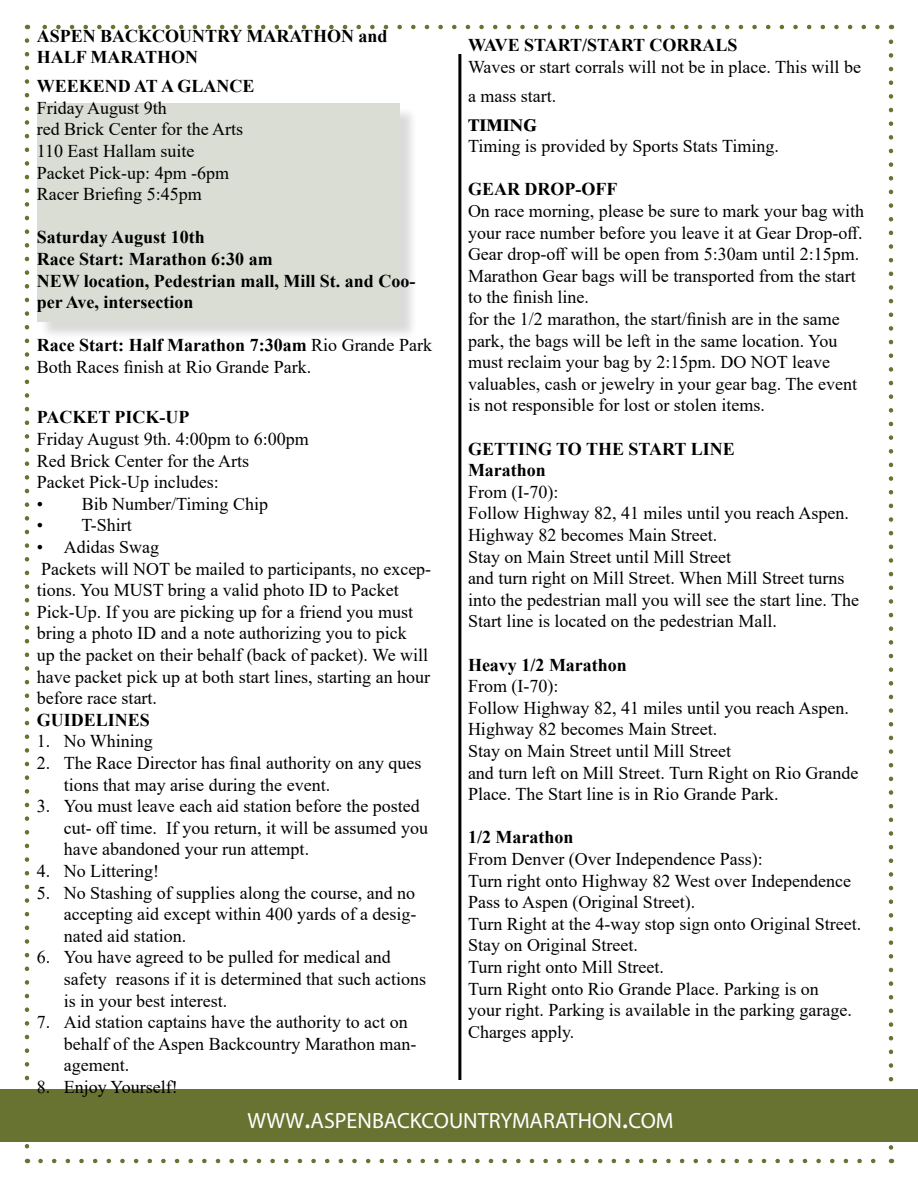
<style>
.page{position:relative;width:918px;height:1188px;background:#fff}
.page>*{position:absolute;margin:0;border:0;box-sizing:border-box;transform-origin:0 0}
.t1{font:700 24px "Times New Roman";color:#000}
.t2{font:22.05px "Myriad Pro";color:#fff}
.t3{font:18px/21.6px "Times New Roman";color:#000}
.t4{font:700 18px/21.6px "Times New Roman";color:#000}
.t5{font:17.85px "Myriad Pro";color:#fff}
.s1{font-weight:700}
.s2{font-size:25.5px}
.s3{font-size:31.5px}
</style>
<div class="page">
<svg style="left:40px;top:1159px;width:836px;height:4px"></svg>
<svg style="left:42px;top:25px;width:836px;height:4px"></svg>
<svg style="left:25px;top:40px;width:4px;height:1123px"></svg>
<svg style="left:889px;top:25px;width:4px;height:1123px"></svg>
<hr style="left:458px;top:54px;width:3px;height:1026px;background:#000">
<div style="left:0;top:1090px;width:918px;height:52px;background:#687231"></div>
<div style="left:39px;top:106px;width:379px;height:234px;background:#000;opacity:.75"></div>
<div style="left:37px;top:104px;width:363px;height:218px;background:#daddd4"></div>
<p class="t4" style="left:37px;top:24px;width:352px">ASPEN BACKCOUNTRY MARATHON and<br>HALF MARATHON</p>
<p class="t4" style="left:37px;top:75px;width:219px">WEEKEND AT A GLANCE</p>
<p class="t3" style="left:37px;top:96px;width:208px">Friday August 9th<br>red Brick Center for the Arts<br>110 East Hallam suite<br>Packet Pick-up: 4pm -6pm<br>Racer Briefing 5:45pm</p>
<p class="t4" style="left:37px;top:226px;width:380px">Saturday August 10th<br>Race Start: Marathon 6:30 am<br>NEW location, Pedestrian mall, Mill St. and Coo&shy;per Ave, intersection</p>
<p class="t3" style="left:37px;top:334px;width:397px"><span class="s1">Race Start: Half Marathon 7:30am</span> Rio Grande Park<br>Both Races finish at Rio Grande Park.</p>
<p class="t4" style="left:37px;top:406px;width:154px">PACKET PICK-UP</p>
<p class="t3" style="left:37px;top:428px;width:274px">Friday August 9th. 4:00pm to 6:00pm<br>Red Brick Center for the Arts<br>Packet Pick-Up includes:</p>
<p class="t3" style="left:37px;top:492px;width:233px">• Bib Number/Timing Chip</p>
<p class="t3" style="left:37px;top:514px;width:97px">• T-Shirt</p>
<p class="t3" style="left:37px;top:536px;width:396px">• Adidas Swag<br>Packets will NOT be mailed to participants, no excep&shy;tions. You MUST bring a valid photo ID to Packet Pick-Up. If you are picking up for a friend you must bring a photo ID and a note authorizing you to pick<br>up the packet on their behalf (back of packet). We will have packet pick up at both start lines, starting an hour before race start.</p>
<p class="t4" style="left:37px;top:708px;width:115px">GUIDELINES</p>
<p class="t3" style="left:37px;top:730px;width:118px">1. No Whining</p>
<p class="t3" style="left:64px;top:752px;width:359px;text-indent:-27px">2. The Race Director has final authority on any ques tions that may arise during the event.</p>
<p class="t3" style="left:64px;top:795px;width:366px;text-indent:-27px">3. You must leave each aid station before the posted cut- off time. If you return, it will be assumed you have abandoned your run attempt.</p>
<p class="t3" style="left:37px;top:860px;width:124px">4. No Littering!</p>
<p class="t3" style="left:64px;top:881px;width:354px;text-align:justify;text-indent:-27px">5. No Stashing of supplies along the course, and no accepting aid except within 400 yards of a desig&shy;nated aid station.</p>
<p class="t3" style="left:64px;top:946px;width:364px;text-indent:-27px">6. You have agreed to be pulled for medical and safety reasons if it is determined that such actions is in your best interest.</p>
<p class="t3" style="left:64px;top:1011px;width:354px;text-indent:-27px">7. Aid station captains have the authority to act on behalf of the Aspen Backcountry Marathon man&shy;agement.</p>
<p class="t3" style="left:37px;top:1076px;width:143px">8. Enjoy Yourself!</p>
<p class="t4" style="left:468px;top:34px;width:271px">WAVE START/START CORRALS</p>
<p class="t3" style="left:468px;top:52px;width:395px;line-height:28.8px">Waves or start corrals will not be in place. This will be a mass start.</p>
<h1 class="t1" style="left:468px;top:105px;width:71px">timing</h1>
<p class="t3" style="left:468px;top:135px;width:312px">Timing is provided by Sports Stats Timing.</p>
<p class="t4" style="left:468px;top:178px;width:151px">GEAR DROP-OFF</p>
<p class="t3" style="left:468px;top:200px;width:398px">On race morning, please be sure to mark your bag with your race number before you leave it at Gear Drop-off.<br>Gear drop-off will be open from 5:30am until 2:15pm.<br>Marathon Gear bags will be transported from the start to the finish line.<br>for the 1/2 marathon, the start/finish are in the same park, the bags will be left in the same location. You must reclaim your bag by 2:15pm. DO NOT leave valuables, cash or jewelry in your gear bag. The event is not responsible for lost or stolen items.</p>
<p class="t4" style="left:468px;top:437px;width:268px">GETTING TO THE START LINE<br>Marathon</p>
<p class="t3" style="left:468px;top:480px;width:393px">From (I-70):<br>Follow Highway 82, 41 miles until you reach Aspen.<br>Highway 82 becomes Main Street.<br>Stay on Main Street until Mill Street<br>and turn right on Mill Street. When Mill Street turns into the pedestrian mall you will see the start line. The Start line is located on the pedestrian Mall.</p>
<p class="t4" style="left:468px;top:653px;width:160px">Heavy 1/2 Marathon</p>
<p class="t3" style="left:468px;top:675px;width:392px">From (I-70):<br>Follow Highway 82, 41 miles until you reach Aspen.<br>Highway 82 becomes Main Street.<br>Stay on Main Street until Mill Street<br>and turn left on Mill Street. Turn Right on Rio Grande Place. The Start line is in Rio Grande Park.</p>
<p class="t4" style="left:468px;top:826px;width:107px">1/2 Marathon</p>
<p class="t3" style="left:468px;top:848px;width:395px">From Denver (Over Independence Pass):<br>Turn right onto Highway 82 West over Independence Pass to Aspen (Original Street).<br>Turn Right at the 4-way stop sign onto Original Street.<br>Stay on Original Street.<br>Turn right onto Mill Street.<br>Turn Right onto Rio Grande Place. Parking is on<br>your right. Parking is available in the parking garage.<br>Charges apply.</p>
<p class="t5" style="left:286px;top:1107px;width:347px">WWW<span class="s2">.</span>ASPENBACKCOUNTRYMARATHON<span class="s2">.</span>COM</p>
<p class="t2" style="left:247px;top:1107px;width:428px">WWW<span class="s3">.</span>ASPENBACKCOUNTRYMARATHON<span class="s3">.</span>COM</p>
</div>
